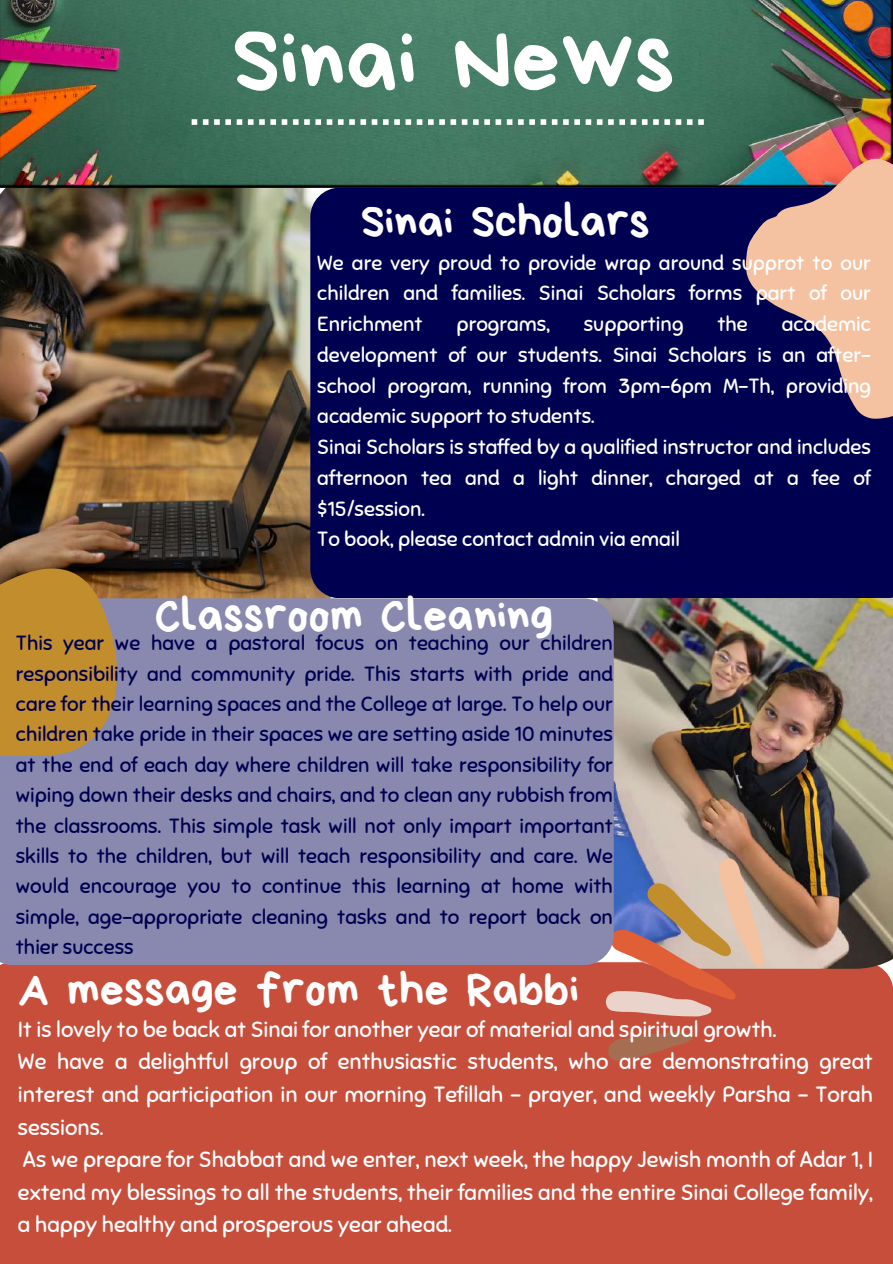
<style>
.page{position:relative;width:893px;height:1264px;background:#fff}
.page>*{position:absolute;margin:0;border:0;box-sizing:border-box;transform-origin:0 0}
.t1{font:96px "Bryndan Write";color:#fff}
.t2{font:48px "Bryndan Write";color:#fff}
.t3{font:22.05px/32.7px "Sniglet";color:#fff}
.t4{font:20.55px/30.3px "Sniglet";color:#000051;text-align:justify}
.t5{font:20.55px/30.8px "Sniglet";color:#fff;text-align:justify}
</style>
<div class="page">
<img style="left:0;top:187px;width:310px;height:411px">
<img style="left:0;top:0;width:892px;height:187px">
<div style="left:0;top:965px;width:892px;height:298px;background:#c74e3b"></div>
<svg style="left:192px;top:119px;width:511px;height:6px"></svg>
<img style="left:597px;top:598px;width:295px;height:370px">
<div style="left:310px;top:187px;width:582px;height:411px;background:#000051"></div>
<svg style="left:602px;top:854px;width:188px;height:226px;background:#bf7b6c"></svg>
<svg style="left:704px;top:125px;width:188px;height:358px;background:#65516e"></svg>
<div style="left:0;top:598px;width:613px;height:367px;background:#8989af"></div>
<svg style="left:0;top:528px;width:135px;height:233px;background:#a77f44"></svg>
<h1 class="t1" style="left:232px;top:12px;width:444px">Sinai News</h1>
<h2 class="t2" style="left:361px;top:198px;width:290px">Sinai Scholars</h2>
<p class="t5" style="left:317px;top:247px;width:555px">We are very proud to provide wrap around supprot to our children and families. Sinai Scholars forms part of our Enrichment</p>
<p class="t5" style="left:456px;top:309px;width:95px">programs,</p>
<p class="t5" style="left:583px;top:309px;width:101px">supporting</p>
<p class="t5" style="left:717px;top:309px;width:32px">the</p>
<p class="t5" style="left:317px;top:309px;width:555px;text-align:left;text-indent:464px">academic development of our students. Sinai Scholars is an after&shy;school program, running from 3pm-6pm M-Th, providing academic support to students.<br>Sinai Scholars is staffed by a qualified instructor and includes afternoon tea and a light dinner, charged at a fee of $15/session.<br>To book, please contact admin via email</p>
<h2 class="t2" style="left:155px;top:591px;width:399px">Classroom Cleaning</h2>
<p class="t4" style="left:16px;top:628px;width:598px">This year we have a pastoral focus on teaching our children responsibility and community pride. This starts with pride and care for their learning spaces and the College at large. To help our children take pride in their spaces we are setting aside 10 minutes at the end of each day where children will take responsibility for wiping down their desks and chairs, and to clean any rubbish from the classrooms. This simple task will not only impart important skills to the children, but will teach responsibility and care. We would encourage you to continue this learning at home with simple, age-appropriate cleaning tasks and to report back on thier success</p>
<h2 class="t2" style="left:18px;top:965px;width:562px">A message from the Rabbi</h2>
<p class="t3" style="left:18px;top:1012px;width:856px">It is lovely to be back at Sinai for another year of material and spiritual growth.<br>We have a delightful group of enthusiastic students, who are demonstrating great interest and participation in our morning Tefillah – prayer, and weekly Parsha – Torah sessions.<br>As we prepare for Shabbat and we enter, next week, the happy Jewish month of Adar 1, I extend my blessings to all the students, their families and the entire Sinai College family, a happy healthy and prosperous year ahead.</p>
</div>
